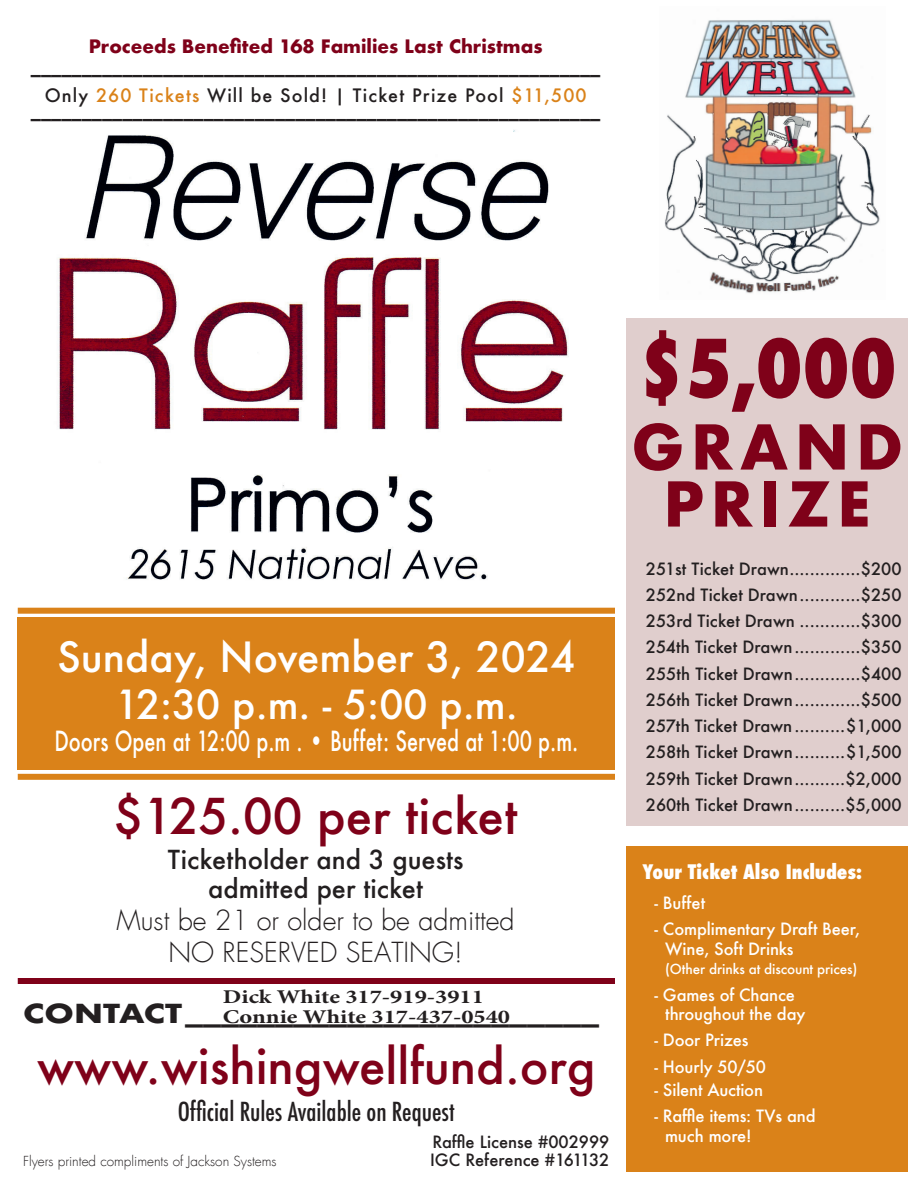
<style>
.page{position:relative;width:918px;height:1188px;background:#fff}
.page>*{position:absolute;margin:0;border:0;box-sizing:border-box;transform-origin:0 0}
.t1{font:800 condensed 78px "Futura";color:#7f0119}
.t2{font:700 60px/57px "Futura";letter-spacing:.11em;color:#7f0119;text-align:center}
.t3{font:500 48px "Futura";color:#7f0119}
.t4{font:500 40.5px "Futura";color:#fff}
.t5{font:500 39px "Futura";color:#fff}
.t6{font:300 27px/32.2px "Futura";color:#231f20;text-align:center}
.t7{font:500 27px "Futura";color:#fff;scale:.74 1}
.t8{font:500 25.5px/28.5px "Futura";color:#231f20;text-align:center}
.t9{font:500 condensed 25.5px "Futura";color:#231f20}
.t10{font:700 25.5px "Futura";color:#231f20;scale:1.25 1}
.t11{font:700 19.5px/19.5px "Minion Pro";color:#231f20;scale:1.25 1}
.t12{font:800 condensed 19.5px "Futura";color:#fff}
.t13{font:700 18px/27.6px "Futura";color:#231f20;text-align:center}
.t14{font:700 18px "Futura";color:#7f0119}
.t15{font:500 16.5px/26.2px "Futura";color:#231f20;text-align:justify}
.t16{font:500 16.5px/19.5px "Futura";letter-spacing:-.01em;color:#fff}
.t17{font:300 13.5px "Futura";color:#231f20}
.t18{font:500 13.5px "Futura";letter-spacing:-.01em;color:#fff}
.s1{font-weight:500}
.s2{font-weight:500;color:#da8219}
</style>
<div class="page">
<img style="left:58px;top:129px;width:511px;height:451px">
<div style="left:338px;top:364px;width:16px;height:49px;background:#fff"></div>
<div style="left:626px;top:318px;width:282px;height:508px;background:#e0cecd"></div>
<div style="left:18px;top:617px;width:597px;height:153px;background:#da8219"></div>
<div style="left:18px;top:608px;width:597px;height:6px;background:#da8219"></div>
<div style="left:18px;top:774px;width:597px;height:6px;background:#da8219"></div>
<div style="left:18px;top:978px;width:597px;height:6px;background:#7f0119"></div>
<img style="left:664px;top:19px;width:216px;height:275px">
<img style="left:861px;top:115px;width:10px;height:14px">
<img style="left:766px;top:130px;width:22px;height:16px">
<svg style="left:693px;top:136px;width:4px;height:8px"></svg>
<svg style="left:852px;top:136px;width:13px;height:13px"></svg>
<img style="left:703px;top:225px;width:28px;height:8px">
<svg style="left:725px;top:136px;width:6px;height:7px"></svg>
<img style="left:805px;top:227px;width:13px;height:19px">
<img style="left:696px;top:160px;width:8px;height:20px">
<img style="left:753px;top:118px;width:11px;height:22px">
<svg style="left:797px;top:245px;width:4px;height:3px"></svg>
<img style="left:718px;top:232px;width:68px;height:35px">
<svg style="left:815px;top:241px;width:13px;height:13px"></svg>
<img style="left:759px;top:233px;width:14px;height:10px">
<svg style="left:798px;top:230px;width:11px;height:7px"></svg>
<svg style="left:722px;top:226px;width:33px;height:21px"></svg>
<svg style="left:699px;top:215px;width:7px;height:4px"></svg>
<svg style="left:866px;top:202px;width:11px;height:11px"></svg>
<svg style="left:693px;top:196px;width:10px;height:12px"></svg>
<svg style="left:864px;top:181px;width:5px;height:3px"></svg>
<svg style="left:784px;top:142px;width:4px;height:6px"></svg>
<img style="left:712px;top:126px;width:2px;height:17px">
<svg style="left:711px;top:113px;width:3px;height:13px"></svg>
<svg style="left:760px;top:25px;width:10px;height:6px"></svg>
<div style="left:626px;top:847px;width:282px;height:325px;background:#da8219"></div>
<p class="t14" style="left:89px;top:33px;width:455px">Proceeds Benefited 168 Families Last Christmas</p>
<p class="t13" style="left:31px;top:54px;width:571px">________________________________________________________<br><span class="s1">Only</span> <span class="s2">260 Tickets</span> <span class="s1">Will be Sold! | Ticket Prize Pool</span> <span class="s2">$11,500</span></p>
<p class="t13" style="left:31px;top:97px;width:571px">________________________________________________________</p>
<h3 class="t4" style="left:57px;top:629px;width:520px">Sunday, November 3, 2024</h3>
<h3 class="t5" style="left:115px;top:677px;width:404px">12:30 p.m. - 5:00 p.m.</h3>
<h3 class="t7" style="left:54px;top:722px;width:710px">Doors Open at 12:00 p.m . • Buffet: Served at 1:00 p.m.</h3>
<h3 class="t3" style="left:114px;top:783px;width:406px">$125.00 per ticket</h3>
<h3 class="t8" style="left:168px;top:845px;width:297px">Ticketholder and 3 guests admitted per ticket</h3>
<h3 class="t6" style="left:117px;top:905px;width:400px">Must be 21 or older to be admitted<br>NO RESERVED SEATING!</h3>
<p class="t11" style="left:223px;top:987px;width:231px">Dick White 317-919-3911<br>Connie White 317-437-0540</p>
<h3 class="t10" style="left:23px;top:995px;width:463px">CONTACT_______________________</h3>
<h3 class="t3" style="left:37px;top:1033px;width:560px">www.wishingwellfund.org</h3>
<h3 class="t9" style="left:178px;top:1096px;width:278px">Official Rules Available on Request</h3>
<p class="t15" style="left:432px;top:1129px;width:179px">Raffle License #002999</p>
<p class="t17" style="left:23px;top:1153px;width:255px">Flyers printed compliments of Jackson Systems</p>
<p class="t15" style="left:430px;top:1147px;width:181px">IGC Reference #161132</p>
<h1 class="t1" style="left:638px;top:316px;width:260px">$5,000</h1>
<h2 class="t2" style="left:632px;top:418px;width:273px">GRAND<br>PRIZE</h2>
<p class="t15" style="left:646px;top:555px;width:257px">251st Ticket Drawn..............$200<br>252nd Ticket Drawn............$250<br>253rd Ticket Drawn ............$300<br>254th Ticket Drawn.............$350<br>255th Ticket Drawn.............$400<br>256th Ticket Drawn.............$500<br>257th Ticket Drawn..........$1,000<br>258th Ticket Drawn..........$1,500<br>259th Ticket Drawn..........$2,000<br>260th Ticket Drawn..........$5,000</p>
<p class="t12" style="left:643px;top:858px;width:221px">Your Ticket Also Includes:</p>
<p class="t16" style="left:655px;top:893px;width:52px">- Buffet</p>
<p class="t16" style="left:665px;top:919px;width:197px;text-indent:-11px">- Complimentary Draft Beer,<br>Wine, Soft Drinks</p>
<p class="t18" style="left:665px;top:960px;width:194px">(Other drinks at discount prices)</p>
<p class="t16" style="left:665px;top:984px;width:142px;text-indent:-11px">- Games of Chance throughout the day</p>
<p class="t16" style="left:655px;top:1030px;width:96px">- Door Prizes</p>
<p class="t16" style="left:655px;top:1056px;width:113px">- Hourly 50/50</p>
<p class="t16" style="left:655px;top:1080px;width:110px">- Silent Auction</p>
<p class="t16" style="left:665px;top:1106px;width:152px;text-indent:-10px">- Raffle items: TVs and much more!</p>
</div>
